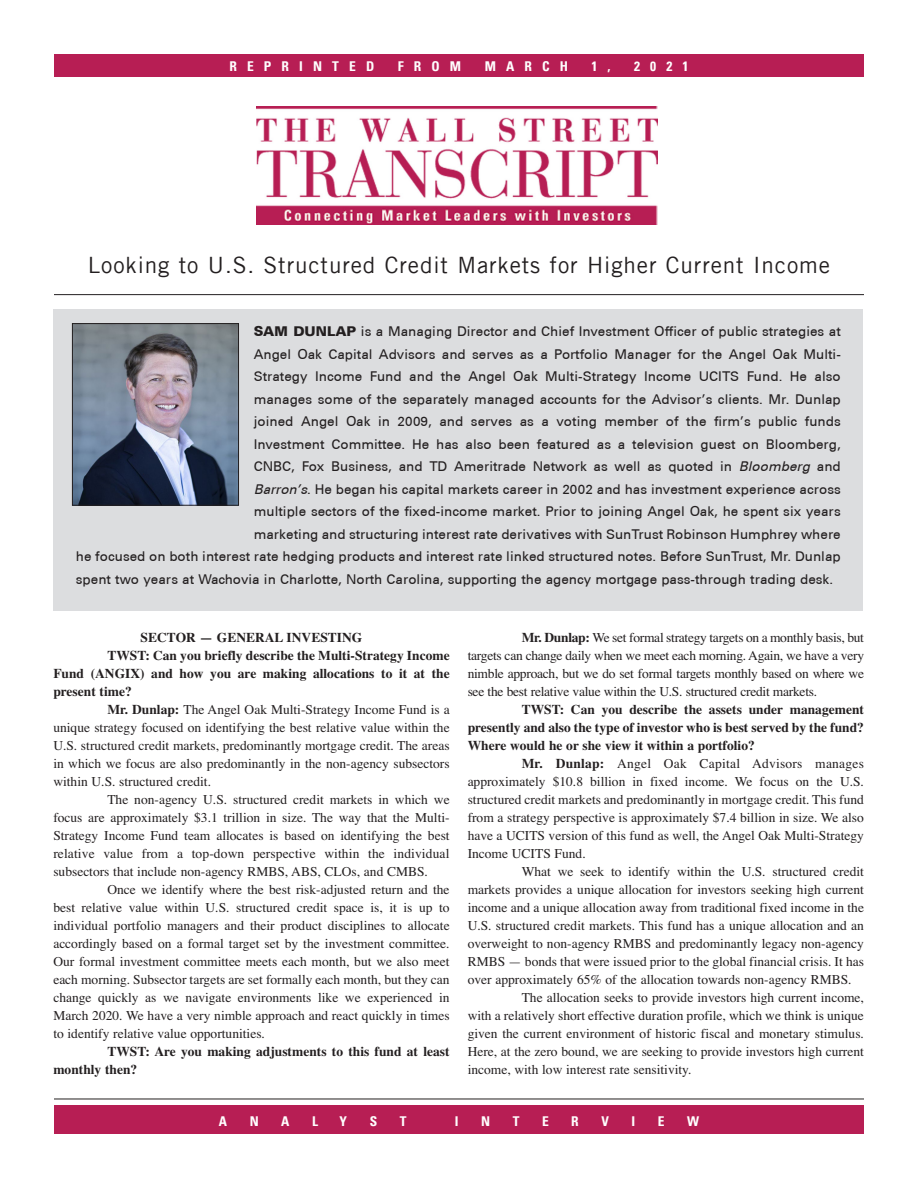
<style>
.page{position:relative;width:918px;height:1188px;background:#fff}
.page>*{position:absolute;margin:0;border:0;box-sizing:border-box;transform-origin:0 0}
.Industry{font:22.5px "Trade Gothic LT";letter-spacing:.04em;color:#231f20}
.t1{font:13.5px/18px "Times";color:#231f20;text-align:justify}
.Biography_1{font:500 13.5px "Univers CE";color:#231f20}
.t2{font:700 13.5px/18px "Times";color:#231f20;text-align:justify}
.t3{font:700 condensed 13.5px "Univers LT";letter-spacing:.75em;color:#fff}
.s1{font-weight:900}
.s2{font-weight:400;font-style:italic}
.s3{font-weight:700}
</style>
<div class="page">
<div style="left:53px;top:309px;width:810px;height:301px;background:#dcdddf"></div>
<hr style="left:54px;top:294px;width:810px;height:1px;background:#231f20">
<div style="left:54px;top:1105px;width:810px;height:29px;background:#b71e54"></div>
<hr style="left:54px;top:1099px;width:810px;height:1px;background:#231f20">
<div style="left:54px;top:54px;width:810px;height:22px;background:#b71e54"></div>
<img style="left:257px;top:106px;width:401px;height:118px">
<img style="left:74px;top:325px;width:163px;height:178px">
<div style="left:72px;top:323px;width:167px;height:182px;border:1px solid #231f20"></div>
<p class="t3" style="left:229px;top:58px;width:146px">REPRINTED</p>
<p class="t3" style="left:398px;top:58px;width:65px">FROM</p>
<p class="t3" style="left:485px;top:58px;width:85px">MARCH</p>
<p class="t3" style="left:592px;top:58px;width:21px">1 ,</p>
<p class="t3" style="left:634px;top:58px;width:56px">2021</p>
<p class="Industry" style="left:88px;top:251px;width:744px">Looking to U.S. Structured Credit Markets for Higher Current Income</p>
<p class="Biography_1" style="left:254px;top:323px;width:589px"><span class="s1">SAM DUNLAP</span> is a Managing Director and Chief Investment Officer of public strategies at</p>
<p class="Biography_1" style="left:254px;top:346px;width:589px">Angel Oak Capital Advisors and serves as a Portfolio Manager for the Angel Oak Multi-</p>
<p class="Biography_1" style="left:254px;top:368px;width:589px">Strategy Income Fund and the Angel Oak Multi-Strategy Income UCITS Fund. He also</p>
<p class="Biography_1" style="left:254px;top:391px;width:589px">manages some of the separately managed accounts for the Advisor’s clients. Mr. Dunlap</p>
<p class="Biography_1" style="left:254px;top:413px;width:589px">joined Angel Oak in 2009, and serves as a voting member of the firm’s public funds</p>
<p class="Biography_1" style="left:254px;top:436px;width:589px">Investment Committee. He has also been featured as a television guest on Bloomberg,</p>
<p class="Biography_1" style="left:254px;top:458px;width:589px">CNBC, Fox Business, and TD Ameritrade Network as well as quoted in <span class="s2">Bloomberg</span> and</p>
<p class="Biography_1" style="left:254px;top:481px;width:589px"><span class="s2">Barron’s</span>. He began his capital markets career in 2002 and has investment experience across</p>
<p class="Biography_1" style="left:254px;top:503px;width:589px">multiple sectors of the fixed-income market. Prior to joining Angel Oak, he spent six years</p>
<p class="Biography_1" style="left:254px;top:526px;width:589px">marketing and structuring interest rate derivatives with SunTrust Robinson Humphrey where</p>
<p class="Biography_1" style="left:76px;top:548px;width:766px">he focused on both interest rate hedging products and interest rate linked structured notes. Before SunTrust, Mr. Dunlap</p>
<p class="Biography_1" style="left:76px;top:571px;width:759px">spent two years at Wachovia in Charlotte, North Carolina, supporting the agency mortgage pass-through trading desk.</p>
<p class="t2" style="left:141px;top:628px;width:223px">SECTOR — GENERAL INVESTING</p>
<p class="t2" style="left:53px;top:646px;width:398px;text-indent:54px">TWST: Can you briefly describe the Multi-Strategy Income Fund (ANGIX) and how you are making allocations to it at the present time?</p>
<p class="t1" style="left:53px;top:701px;width:398px;text-indent:54px"><span class="s3">Mr. Dunlap:</span> The Angel Oak Multi-Strategy Income Fund is a unique strategy focused on identifying the best relative value within the U.S. structured credit markets, predominantly mortgage credit. The areas in which we focus are also predominantly in the non-agency subsectors within U.S. structured credit.</p>
<p class="t1" style="left:53px;top:791px;width:398px;text-indent:54px">The non-agency U.S. structured credit markets in which we focus are approximately $3.1 trillion in size. The way that the Multi-Strategy Income Fund team allocates is based on identifying the best relative value from a top-down perspective within the individual subsectors that include non-agency RMBS, ABS, CLOs, and CMBS.</p>
<p class="t1" style="left:53px;top:881px;width:398px;text-indent:54px">Once we identify where the best risk-adjusted return and the best relative value within U.S. structured credit space is, it is up to individual portfolio managers and their product disciplines to allocate accordingly based on a formal target set by the investment committee.<br>Our formal investment committee meets each month, but we also meet each morning. Subsector targets are set formally each month, but they can change quickly as we navigate environments like we experienced in March 2020. We have a very nimble approach and react quickly in times to identify relative value opportunities.</p>
<p class="t2" style="left:53px;top:1042px;width:398px;text-indent:54px">TWST: Are you making adjustments to this fund at least monthly then?</p>
<p class="t1" style="left:468px;top:629px;width:398px;text-indent:54px"><span class="s3">Mr. Dunlap:</span> We set formal strategy targets on a monthly basis, but targets can change daily when we meet each morning. Again, we have a very nimble approach, but we do set formal targets monthly based on where we see the best relative value within the U.S. structured credit markets.</p>
<p class="t2" style="left:468px;top:700px;width:398px;text-indent:54px">TWST: Can you describe the assets under management presently and also the type of investor who is best served by the fund?<br>Where would he or she view it within a portfolio?</p>
<p class="t1" style="left:468px;top:755px;width:398px;text-indent:54px"><span class="s3">Mr. Dunlap:</span> Angel Oak Capital Advisors manages approximately $10.8 billion in fixed income. We focus on the U.S. structured credit markets and predominantly in mortgage credit. This fund from a strategy perspective is approximately $7.4 billion in size. We also have a UCITS version of this fund as well, the Angel Oak Multi-Strategy Income UCITS Fund.</p>
<p class="t1" style="left:468px;top:863px;width:398px;text-indent:54px">What we seek to identify within the U.S. structured credit markets provides a unique allocation for investors seeking high current income and a unique allocation away from traditional fixed income in the U.S. structured credit markets. This fund has a unique allocation and an overweight to non-agency RMBS and predominantly legacy non-agency RMBS — bonds that were issued prior to the global financial crisis. It has over approximately 65% of the allocation towards non-agency RMBS.</p>
<p class="t1" style="left:468px;top:989px;width:398px;text-indent:54px">The allocation seeks to provide investors high current income, with a relatively short effective duration profile, which we think is unique given the current environment of historic fiscal and monetary stimulus.<br>Here, at the zero bound, we are seeking to provide investors high current income, with low interest rate sensitivity.</p>
<p class="t3" style="left:219px;top:1113px;width:10px">A</p>
<p class="t3" style="left:250px;top:1113px;width:11px">N</p>
<p class="t3" style="left:281px;top:1113px;width:10px">A</p>
<p class="t3" style="left:312px;top:1113px;width:7px">L</p>
<p class="t3" style="left:340px;top:1113px;width:9px">Y</p>
<p class="t3" style="left:370px;top:1113px;width:9px">S</p>
<p class="t3" style="left:400px;top:1113px;width:8px">T</p>
<p class="t3" style="left:455px;top:1113px;width:5px">I</p>
<p class="t3" style="left:481px;top:1113px;width:11px">N</p>
<p class="t3" style="left:513px;top:1113px;width:8px">T</p>
<p class="t3" style="left:542px;top:1113px;width:8px">E</p>
<p class="t3" style="left:571px;top:1113px;width:9px">R</p>
<p class="t3" style="left:601px;top:1113px;width:9px">V</p>
<p class="t3" style="left:631px;top:1113px;width:5px">I</p>
<p class="t3" style="left:658px;top:1113px;width:8px">E</p>
<p class="t3" style="left:687px;top:1113px;width:14px">W</p>
</div>
